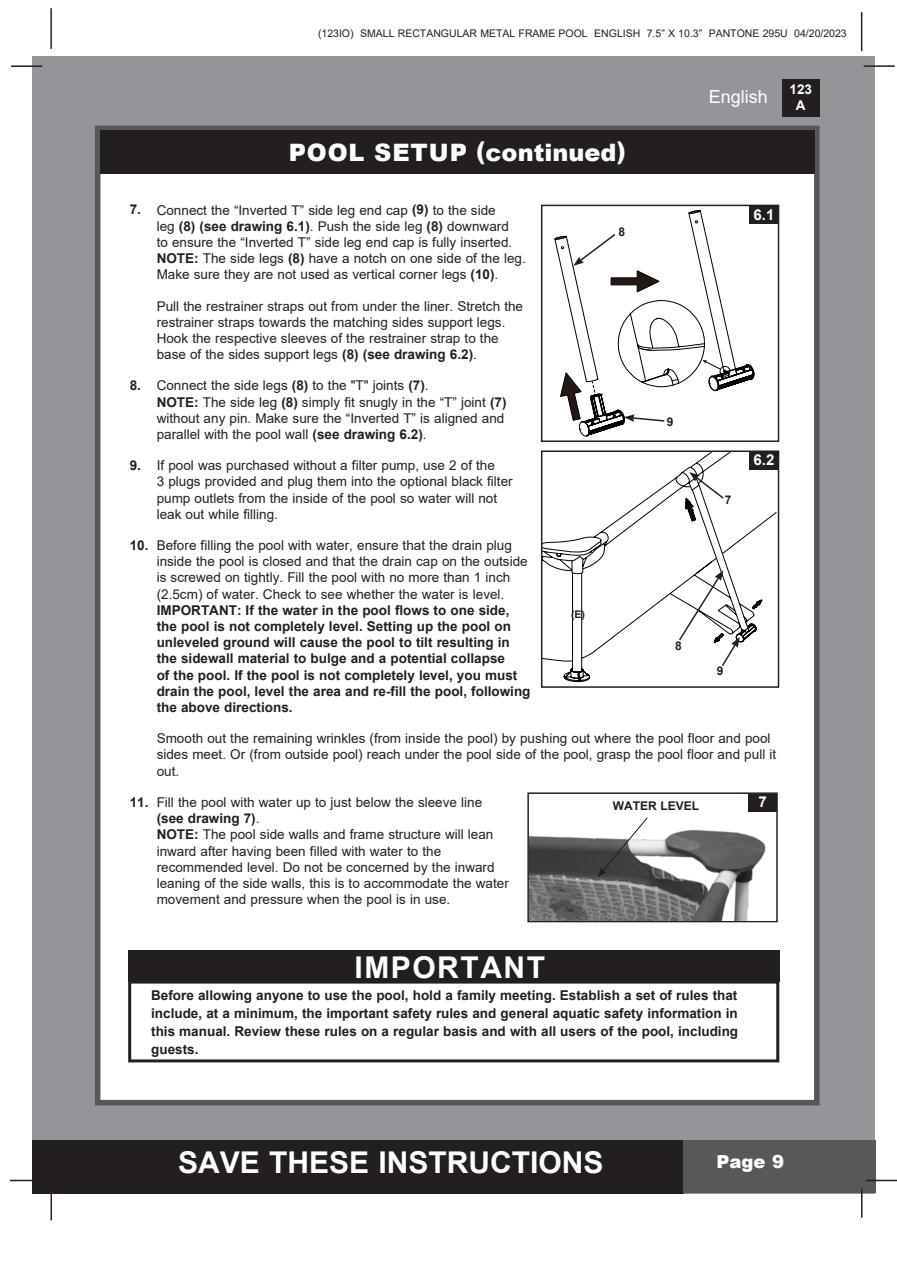
<style>
.page{position:relative;width:897px;height:1264px;background:#fff}
.page>*{position:absolute;margin:0;border:0;box-sizing:border-box;transform-origin:0 0}
.t1{font:700 30px "Arial";color:#fff}
.t2{font:700 30px "Arial";letter-spacing:.05em;color:#fff}
.t3{font:900 24px "Arial";color:#fff}
.t4{font:18px "Arial";color:#fff}
.t5{font:900 18px "Arial";color:#fff}
.t6{font:700 15px "Arial";color:#fff}
.t7{font:13.5px/16.2px "Arial";color:#231f20}
.t8{font:700 13.5px/18px "Arial";color:#231f20;text-align:justify}
.t9{font:700 13.5px/16.2px "Arial";color:#fff;text-align:center}
.t10{font:700 12px "Arial";color:#231f20}
.t11{font:10.5px "Arial";color:#231f20}
.t12{font:700 10.5px "Arial";color:#231f20}
.s1{font-weight:700}
.s2{font-weight:400}
</style>
<div class="page">
<div style="left:33px;top:56px;width:842px;height:1137px;background:#939598"></div>
<div style="left:782px;top:79px;width:37px;height:38px;background:#231f20"></div>
<hr style="left:863px;top:65px;width:31px;height:2px;background:#231f20">
<hr style="left:50px;top:8px;width:2px;height:41px;background:#231f20">
<hr style="left:860px;top:12px;width:2px;height:39px;background:#231f20">
<div style="left:33px;top:1140px;width:650px;height:53px;background:#231f20"></div>
<div style="left:683px;top:1140px;width:192px;height:53px;background:#57585a"></div>
<hr style="left:865px;top:1179px;width:31px;height:2px;background:#231f20">
<hr style="left:860px;top:1188px;width:2px;height:29px;background:#231f20">
<hr style="left:50px;top:1190px;width:2px;height:30px;background:#231f20">
<hr style="left:10px;top:1179px;width:31px;height:2px;background:#231f20">
<hr style="left:11px;top:65px;width:31px;height:2px;background:#231f20">
<div style="left:95px;top:126px;width:724px;height:979px;background:#fff;border:6px solid #57585a"></div>
<div style="left:100px;top:130px;width:714px;height:44px;background:#231f20"></div>
<div style="left:128px;top:950px;width:651px;height:32px;background:#231f20"></div>
<div style="left:128px;top:980px;width:651px;height:82px;border:3px solid #231f20"></div>
<div style="left:527px;top:792px;width:250px;height:130px;border:2px solid #231f20"></div>
<img style="left:529px;top:813px;width:246px;height:107px">
<svg style="left:597px;top:816px;width:51px;height:61px"></svg>
<div style="left:748px;top:793px;width:28px;height:18px;background:#231f20"></div>
<div style="left:541px;top:205px;width:238px;height:237px;border:2px solid #231f20"></div>
<div style="left:749px;top:206px;width:28px;height:18px;background:#231f20"></div>
<svg style="left:554px;top:210px;width:200px;height:227px"></svg>
<svg style="left:544px;top:453px;width:232px;height:229px"></svg>
<div style="left:541px;top:450px;width:238px;height:238px;border:2px solid #231f20"></div>
<div style="left:749px;top:452px;width:28px;height:17px;background:#231f20"></div>
<svg style="left:689px;top:472px;width:36px;height:28px"></svg>
<svg style="left:677px;top:570px;width:80px;height:98px"></svg>
<p class="t11" style="left:318px;top:26px;width:530px">(123IO) SMALL RECTANGULAR METAL FRAME POOL ENGLISH 7.5” X 10.3” PANTONE 295U 04/20/2023</p>
<p class="t3" style="left:289px;top:135px;width:338px">POOL SETUP (continued)</p>
<h3 class="t4" style="left:708px;top:84px;width:61px">English</h3>
<p class="t9" style="left:789px;top:81px;width:24px">123<br>A</p>
<p class="t7" style="left:130px;top:202px;width:367px"><span class="s1">7.</span> Connect the “Inverted T” side leg end cap <span class="s1">(9)</span> to the side</p>
<p class="t7" style="left:157px;top:218px;width:353px">leg <span class="s1">(8) (see drawing 6.1)</span>. Push the side leg <span class="s1">(8)</span> downward</p>
<p class="t7" style="left:157px;top:234px;width:357px">to ensure the “Inverted T” side leg end cap is fully inserted.</p>
<p class="t7" style="left:157px;top:250px;width:370px"><span class="s1">NOTE:</span> The side legs <span class="s1">(8)</span> have a notch on one side of the leg.</p>
<p class="t7" style="left:157px;top:266px;width:343px">Make sure they are not used as vertical corner legs <span class="s1">(10)</span>.</p>
<p class="t7" style="left:157px;top:298px;width:368px">Pull the restrainer straps out from under the liner. Stretch the</p>
<p class="t7" style="left:157px;top:314px;width:350px">restrainer straps towards the matching sides support legs.</p>
<p class="t7" style="left:157px;top:330px;width:343px">Hook the respective sleeves of the restrainer strap to the</p>
<p class="t7" style="left:157px;top:346px;width:322px">base of the sides support legs <span class="s1">(8) (see drawing 6.2)</span>.</p>
<p class="t7" style="left:130px;top:377px;width:300px"><span class="s1">8.</span> Connect the side legs <span class="s1">(8)</span> to the "T" joints <span class="s1">(7)</span>.</p>
<p class="t7" style="left:157px;top:394px;width:351px"><span class="s1">NOTE:</span> The side leg <span class="s1">(8)</span> simply fit snugly in the “T” joint <span class="s1">(7)</span></p>
<p class="t7" style="left:157px;top:410px;width:349px">without any pin. Make sure the “Inverted T” is aligned and</p>
<p class="t7" style="left:157px;top:426px;width:271px">parallel with the pool wall <span class="s1">(see drawing 6.2)</span>.</p>
<p class="t7" style="left:130px;top:457px;width:367px"><span class="s1">9.</span> If pool was purchased without a filter pump, use 2 of the</p>
<p class="t7" style="left:157px;top:473px;width:357px">3 plugs provided and plug them into the optional black filter</p>
<p class="t7" style="left:157px;top:490px;width:342px">pump outlets from the inside of the pool so water will not</p>
<p class="t7" style="left:157px;top:506px;width:123px">leak out while filling.</p>
<p class="t7" style="left:130px;top:537px;width:383px"><span class="s1">10.</span> Before filling the pool with water, ensure that the drain plug</p>
<p class="t7" style="left:157px;top:553px;width:372px">inside the pool is closed and that the drain cap on the outside</p>
<p class="t7" style="left:157px;top:569px;width:355px">is screwed on tightly. Fill the pool with no more than 1 inch</p>
<p class="t7" style="left:157px;top:586px;width:349px">(2.5cm) of water. Check to see whether the water is level.</p>
<p class="t8" style="left:157px;top:601px;width:354px">IMPORTANT: If the water in the pool flows to one side,</p>
<p class="t8" style="left:157px;top:617px;width:356px">the pool is not completely level. Setting up the pool on</p>
<p class="t8" style="left:157px;top:633px;width:354px">unleveled ground will cause the pool to tilt resulting in</p>
<p class="t8" style="left:157px;top:650px;width:350px">the sidewall material to bulge and a potential collapse</p>
<p class="t8" style="left:157px;top:666px;width:362px">of the pool. If the pool is not completely level, you must</p>
<p class="t8" style="left:157px;top:682px;width:375px">drain the pool, level the area and re-fill the pool, following</p>
<p class="t8" style="left:157px;top:698px;width:137px">the above directions.</p>
<p class="t7" style="left:157px;top:730px;width:615px">Smooth out the remaining wrinkles (from inside the pool) by pushing out where the pool floor and pool</p>
<p class="t7" style="left:157px;top:746px;width:621px">sides meet. Or (from outside pool) reach under the pool side of the pool, grasp the pool floor and pull it</p>
<p class="t7" style="left:157px;top:763px;width:24px">out.</p>
<p class="t7" style="left:130px;top:794px;width:354px"><span class="s1">11.</span> Fill the pool with water up to just below the sleeve line</p>
<p class="t8" style="left:157px;top:809px;width:104px">(see drawing 7)<span class="s2">.</span></p>
<p class="t7" style="left:157px;top:826px;width:338px"><span class="s1">NOTE:</span> The pool side walls and frame structure will lean inward after having been filled with water to the</p>
<p class="t7" style="left:157px;top:859px;width:339px">recommended level. Do not be concerned by the inward</p>
<p class="t7" style="left:157px;top:875px;width:353px">leaning of the side walls, this is to accommodate the water</p>
<p class="t7" style="left:157px;top:891px;width:295px">movement and pressure when the pool is in use.</p>
<p class="t6" style="left:753px;top:204px;width:22px">6.1</p>
<p class="t10" style="left:618px;top:223px;width:8px">8</p>
<p class="t10" style="left:666px;top:413px;width:8px">9</p>
<p class="t6" style="left:753px;top:449px;width:22px">6.2</p>
<p class="t10" style="left:725px;top:491px;width:8px">7</p>
<p class="t12" style="left:571px;top:607px;width:15px">(E)</p>
<p class="t10" style="left:675px;top:638px;width:8px">8</p>
<p class="t10" style="left:716px;top:663px;width:8px">9</p>
<p class="t10" style="left:612px;top:797px;width:88px">WATER LEVEL</p>
<p class="t6" style="left:758px;top:791px;width:10px">7</p>
<p class="t2" style="left:354px;top:946px;width:192px">IMPORTANT</p>
<p class="t8" style="left:151px;top:986px;width:588px">Before allowing anyone to use the pool, hold a family meeting. Establish a set of rules that include, at a minimum, the important safety rules and general aquatic safety information in this manual. Review these rules on a regular basis and with all users of the pool, including guests.</p>
<h1 class="t1" style="left:178px;top:1141px;width:427px">SAVE THESE INSTRUCTIONS</h1>
<h3 class="t5" style="left:716px;top:1149px;width:69px">Page 9</h3>
</div>
